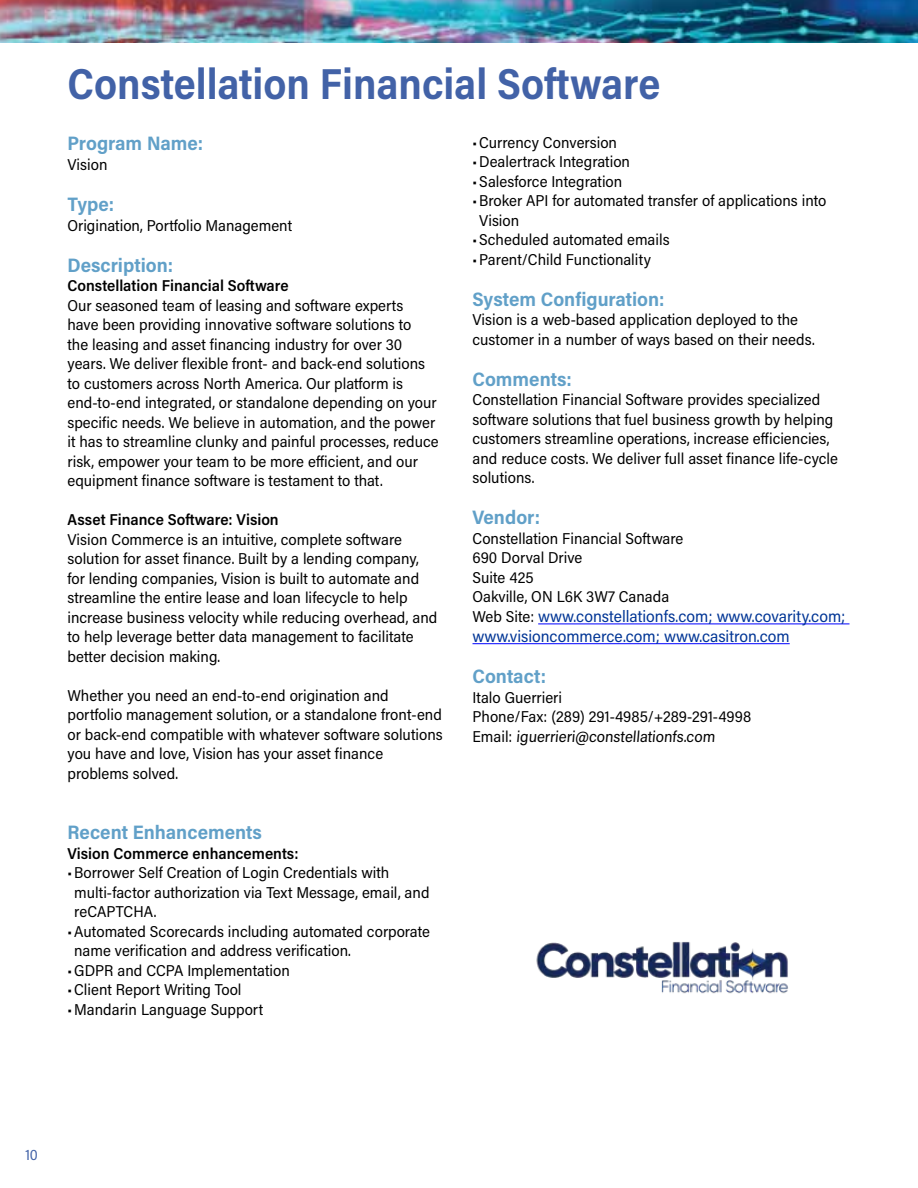
<style>
.page{position:relative;width:918px;height:1188px;background:#fff}
.page>*{position:absolute;margin:0;border:0;box-sizing:border-box;transform-origin:0 0}
.t1{font:700 43.5px "Acumin Pro Semi Cond";color:#4262a7;scale:.95 1}
.t2{font:700 19.5px "Acumin Pro Semi Cond";color:#61a0c8}
.t3{font:16.5px/19.8px "Acumin Pro Semi Cond";color:#003595}
.t4{font:15.75px/19.5px "Acumin Pro Semi Cond";color:#000}
.t5{font:600 15.75px "Acumin Pro Semi Cond";color:#000}
.t6{font:15px "Acumin Pro Semi Cond";color:#4262a7}
.s1{font-size:15.75px;color:#000}
</style>
<div class="page">
<img style="left:0;top:0;width:918px;height:42px">
<hr style="left:538px;top:623px;width:312px;height:1px;background:#00f">
<hr style="left:472px;top:643px;width:318px;height:1px;background:#00f">
<img style="left:536px;top:941px;width:252px;height:53px">
<h1 class="t1" style="left:68px;top:54px;width:626px">Constellation Financial Software</h1>
<p class="t2" style="left:68px;top:130px;width:137px">Program Name:</p>
<p class="t4" style="left:68px;top:154px;width:42px">Vision</p>
<p class="t2" style="left:68px;top:190px;width:48px">Type:</p>
<p class="t4" style="left:68px;top:215px;width:226px">Origination, Portfolio Management</p>
<p class="t2" style="left:68px;top:251px;width:107px">Description:</p>
<p class="t5" style="left:68px;top:275px;width:223px">Constellation Financial Software</p>
<p class="t4" style="left:68px;top:295px;width:373px">Our seasoned team of leasing and software experts<br>have been providing innovative software solutions to<br>the leasing and asset financing industry for over 30 years. We deliver flexible front- and back-end solutions to customers across North America. Our platform is end-to-end integrated, or standalone depending on your specific needs. We believe in automation, and the power it has to streamline clunky and painful processes, reduce risk, empower your team to be more efficient, and our equipment finance software is testament to that.</p>
<p class="t5" style="left:68px;top:509px;width:213px">Asset Finance Software: Vision</p>
<p class="t4" style="left:68px;top:529px;width:371px">Vision Commerce is an intuitive, complete software solution for asset finance. Built by a lending company, for lending companies, Vision is built to automate and streamline the entire lease and loan lifecycle to help increase business velocity while reducing overhead, and to help leverage better data management to facilitate better decision making.</p>
<p class="t4" style="left:68px;top:685px;width:377px">Whether you need an end-to-end origination and portfolio management solution, or a standalone front-end or back-end compatible with whatever software solutions you have and love, Vision has your asset finance problems solved.</p>
<p class="t4" style="left:472px;top:132px;width:146px">•Currency Conversion</p>
<p class="t4" style="left:472px;top:151px;width:159px">•Dealertrack Integration</p>
<p class="t4" style="left:472px;top:171px;width:151px">•Salesforce Integration</p>
<p class="t4" style="left:479px;top:190px;width:349px;text-indent:-7px">•Broker API for automated transfer of applications into<br>Vision</p>
<p class="t4" style="left:472px;top:229px;width:199px">•Scheduled automated emails</p>
<p class="t4" style="left:472px;top:249px;width:180px">•Parent/Child Functionality</p>
<p class="t2" style="left:472px;top:285px;width:194px">System Configuration:</p>
<p class="t4" style="left:472px;top:309px;width:344px">Vision is a web-based application deployed to the customer in a number of ways based on their needs.</p>
<p class="t2" style="left:472px;top:365px;width:101px">Comments:</p>
<p class="t4" style="left:472px;top:389px;width:367px">Constellation Financial Software provides specialized software solutions that fuel business growth by helping customers streamline operations, increase efficiencies, and reduce costs. We deliver full asset finance life-cycle solutions.</p>
<p class="t2" style="left:472px;top:504px;width:69px">Vendor:</p>
<p class="t4" style="left:472px;top:528px;width:212px">Constellation Financial Software<br>690 Dorval Drive<br>Suite 425<br>Oakville, ON L6K 3W7 Canada</p>
<p class="t3" style="left:472px;top:606px;width:374px"><span class="s1">Web Site:</span> www.constellationfs.com; www.covarity.com; www.visioncommerce.com; www.casitron.com</p>
<p class="t2" style="left:472px;top:663px;width:75px">Contact:</p>
<p class="t4" style="left:472px;top:687px;width:280px">Italo Guerrieri<br>Phone/Fax: (289) 291-4985/+289-291-4998<br>Email: iguerrieri@constellationfs.com</p>
<p class="t2" style="left:68px;top:819px;width:196px">Recent Enhancements</p>
<p class="t5" style="left:68px;top:842px;width:233px">Vision Commerce enhancements:</p>
<p class="t4" style="left:74px;top:862px;width:357px;text-indent:-7px">•Borrower Self Creation of Login Credentials with multi-factor authorization via Text Message, email, and reCAPTCHA.</p>
<p class="t4" style="left:74px;top:921px;width:357px;text-indent:-7px">•Automated Scorecards including automated corporate name verification and address verification.</p>
<p class="t4" style="left:68px;top:960px;width:224px">•GDPR and CCPA Implementation</p>
<p class="t4" style="left:68px;top:979px;width:176px">•Client Report Writing Tool</p>
<p class="t4" style="left:68px;top:999px;width:197px">•Mandarin Language Support</p>
<p class="t6" style="left:25px;top:1144px;width:14px">10</p>
</div>
